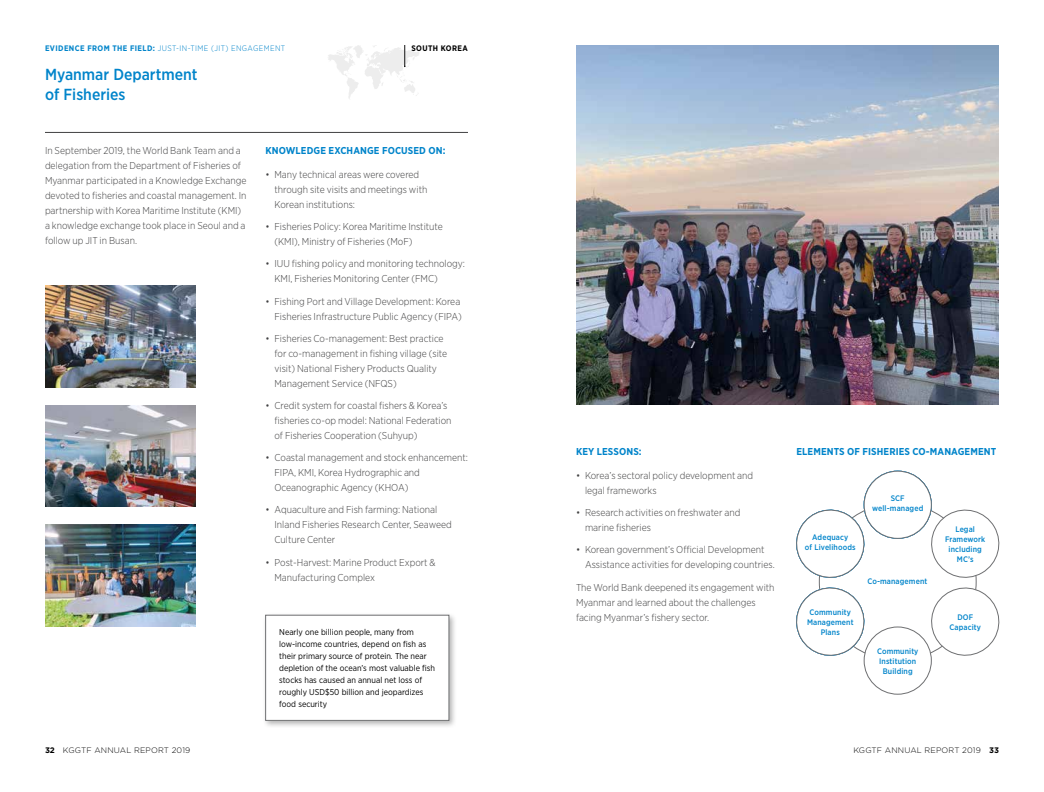
<style>
.page{position:relative;width:1044px;height:792px;background:#fff}
.page>*{position:absolute;margin:0;border:0;box-sizing:border-box;transform-origin:0 0}
.t1{font:500 16px/20px "Gotham Narrow";color:#0084ca}
.t2{font:300 10px/15px "Gotham Narrow";color:#414142}
.t3{font:700 10px "Gotham Narrow";letter-spacing:.01em;color:#0084ca}
.t4{font:8.5px/12px "Gotham Narrow";color:#000}
.t5{font:500 8px/10px "Gotham Narrow";letter-spacing:.015em;color:#0084ca;text-align:center}
.t6{font:300 8px "Gotham Narrow";letter-spacing:.05em;color:#0084ca}
.t7{font:300 8px "Gotham";letter-spacing:.02em;color:#000}
.t8{font:700 8px "Gotham Narrow";letter-spacing:.05em;color:#000}
.s1{font-weight:700}
</style>
<div class="page">
<div style="left:864px;top:627px;width:67px;height:67px;border:1px solid #6e6f71;border-radius:50%"></div>
<div style="left:864px;top:471px;width:67px;height:67px;border:1px solid #6e6f71;border-radius:50%"></div>
<svg style="left:927px;top:505px;width:73px;height:155px"></svg>
<svg style="left:796px;top:505px;width:73px;height:155px"></svg>
<div style="left:263px;top:612px;width:194px;height:116px;background:#000;opacity:.3"></div>
<div style="left:266px;top:615px;width:183px;height:105px;background:#fff"></div>
<div style="left:266px;top:615px;width:183px;height:106px;border:1px solid #6e6f71"></div>
<img style="left:45px;top:285px;width:151px;height:102px">
<img style="left:576px;top:45px;width:423px;height:360px">
<img style="left:45px;top:525px;width:151px;height:102px">
<hr style="left:45px;top:132px;width:423px;height:1px;background:#414142">
<svg style="left:328px;top:45px;width:91px;height:54px"></svg>
<img style="left:45px;top:405px;width:151px;height:102px">
<p class="t6" style="left:45px;top:44px;width:242px"><span class="s1">EVIDENCE FROM THE FIELD:</span> JUST-IN-TIME (JIT) ENGAGEMENT</p>
<h1 class="t1" style="left:45px;top:64px;width:154px">Myanmar Department of Fisheries</h1>
<p class="t8" style="left:411px;top:43px;width:58px">SOUTH KOREA</p>
<p class="t2" style="left:45px;top:143px;width:203px">In September 2019, the World Bank Team and a delegation from the Department of Fisheries of Myanmar participated in a Knowledge Exchange devoted to fisheries and coastal management. In partnership with Korea Maritime Institute (KMI) a knowledge exchange took place in Seoul and a follow up JIT in Busan.</p>
<p class="t3" style="left:266px;top:144px;width:182px">KNOWLEDGE EXCHANGE FOCUSED ON:</p>
<p class="t2" style="left:274px;top:167px;width:154px;text-indent:-9px">• Many technical areas were covered through site visits and meetings with<br>Korean institutions:</p>
<p class="t2" style="left:274px;top:219px;width:170px;text-indent:-9px">• Fisheries Policy: Korea Maritime Institute (KMI), Ministry of Fisheries (MoF)</p>
<p class="t2" style="left:274px;top:256px;width:192px;text-indent:-9px">• IUU fishing policy and monitoring technology:<br>KMI, Fisheries Monitoring Center (FMC)</p>
<p class="t2" style="left:266px;top:293px;width:198px;text-align:right">• Fishing Port and Village Development: Korea<br>Fisheries Infrastructure Public Agency (FIPA)</p>
<p class="t2" style="left:274px;top:331px;width:174px;text-indent:-9px">• Fisheries Co-management: Best practice for co-management in fishing village (site visit) National Fishery Products Quality Management Service (NFQS)</p>
<p class="t2" style="left:274px;top:398px;width:179px;text-indent:-9px">• Credit system for coastal fishers &amp; Korea’s fisheries co-op model: National Federation of Fisheries Cooperation (Suhyup)</p>
<p class="t2" style="left:274px;top:450px;width:195px;text-indent:-9px">• Coastal management and stock enhancement:<br>FIPA, KMI, Korea Hydrographic and<br>Oceanographic Agency (KHOA)</p>
<p class="t2" style="left:274px;top:502px;width:179px;text-indent:-9px">• Aquaculture and Fish farming: National<br>Inland Fisheries Research Center, Seaweed<br>Culture Center</p>
<p class="t2" style="left:274px;top:554px;width:163px;text-indent:-9px">• Post-Harvest: Marine Product Export &amp;<br>Manufacturing Complex</p>
<p class="t4" style="left:279px;top:626px;width:157px">Nearly one billion people, many from low-income countries, depend on fish as their primary source of protein. The near depletion of the ocean’s most valuable fish stocks has caused an annual net loss of roughly USD$50 billion and jeopardizes food security</p>
<p class="t3" style="left:576px;top:445px;width:67px">KEY LESSONS:</p>
<p class="t2" style="left:585px;top:468px;width:170px;text-indent:-9px">• Korea’s sectoral policy development and legal frameworks</p>
<p class="t2" style="left:585px;top:505px;width:157px;text-indent:-9px">• Research activities on freshwater and marine fisheries</p>
<p class="t2" style="left:585px;top:542px;width:191px;text-indent:-9px">• Korean government’s Official Development<br>Assistance activities for developing countries.</p>
<p class="t2" style="left:576px;top:579px;width:200px">The World Bank deepened its engagement with<br>Myanmar and learned about the challenges facing Myanmar’s fishery sector.</p>
<p class="t3" style="left:796px;top:445px;width:201px">ELEMENTS OF FISHERIES CO-MANAGEMENT</p>
<p class="t5" style="left:805px;top:532px;width:52px">Adequacy<br>of Livelihoods</p>
<p class="t5" style="left:807px;top:607px;width:48px">Community<br>Management<br>Plans</p>
<p class="t5" style="left:872px;top:494px;width:53px">SCF well-managed</p>
<p class="t5" style="left:867px;top:576px;width:61px">Co-management</p>
<p class="t5" style="left:877px;top:646px;width:43px">Community<br>Institution<br>Building</p>
<p class="t5" style="left:945px;top:524px;width:42px">Legal<br>Framework including<br>MC’s</p>
<p class="t5" style="left:950px;top:612px;width:33px">DOF<br>Capacity</p>
<p class="t7" style="left:45px;top:745px;width:147px"><span class="s1">32</span> KGGTF ANNUAL REPORT 2019</p>
<p class="t7" style="left:853px;top:745px;width:147px">KGGTF ANNUAL REPORT 2019 <span class="s1">33</span></p>
</div>
